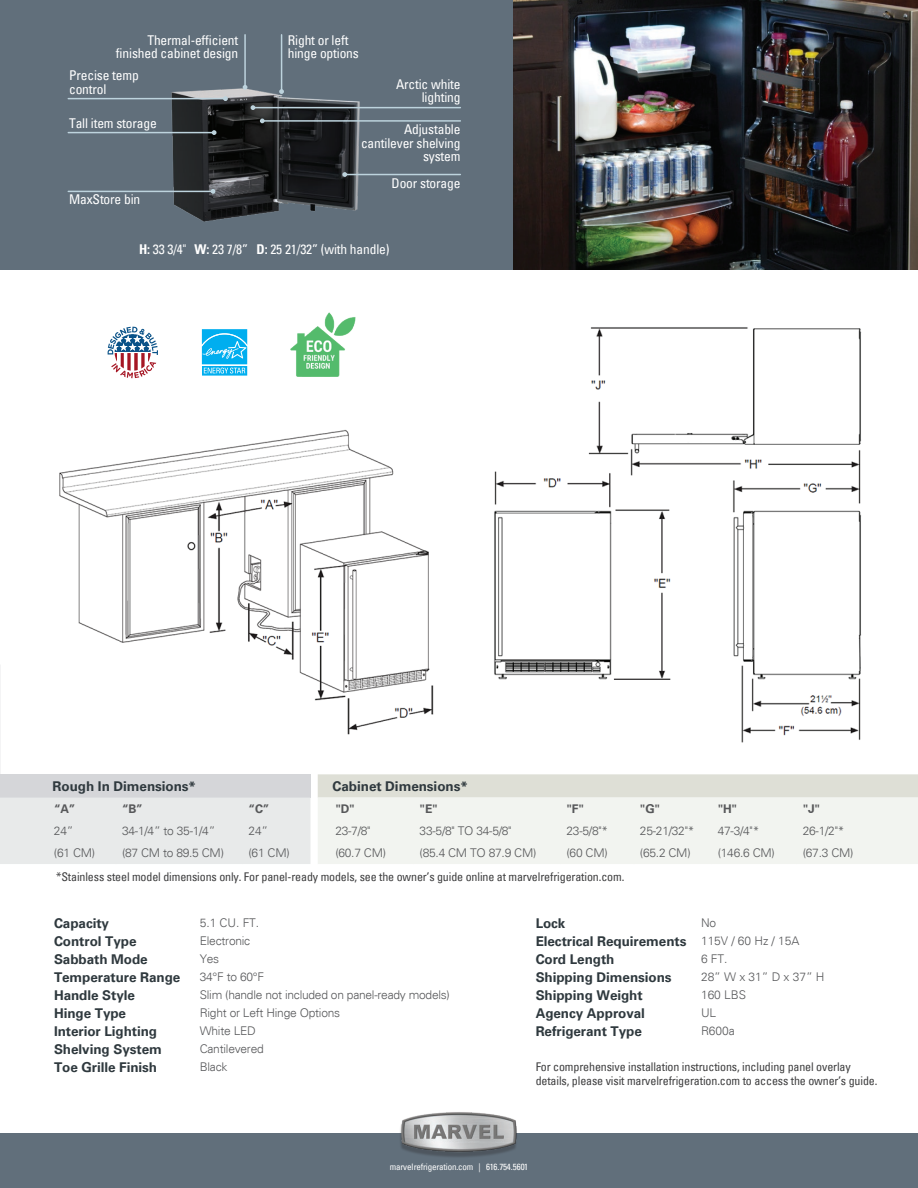
<style>
.page{position:relative;width:918px;height:1188px;background:#fff}
.page>*{position:absolute;margin:0;border:0;box-sizing:border-box;transform-origin:0 0}
.t1{font:700 13.5px/18px "Univers";letter-spacing:-.005em;color:#2f393e}
.t2{font:condensed 13.5px/13.5px "Univers";letter-spacing:-.01em;color:#fff;text-align:right}
.t3{font:300 12px/18px "Univers";letter-spacing:-.02em;color:#57585a}
.t4{font:condensed 12px/13.5px "Univers";letter-spacing:-.01em;color:#3e3e3f}
.t5{font:700 12px "Univers";color:#57585a}
.t6{font:condensed 9px "Univers";letter-spacing:-.02em;color:#fff}
.s1{font-weight:700}
</style>
<div class="page">
<div style="left:0;top:0;width:918px;height:270px;background:#616f7b"></div>
<div style="left:0;top:1133px;width:918px;height:55px;background:#616f7b"></div>
<img style="left:494px;top:327px;width:368px;height:416px">
<img style="left:59px;top:429px;width:375px;height:306px">
<img style="left:162px;top:79px;width:205px;height:143px">
<img style="left:513px;top:0;width:405px;height:270px">
<img style="left:400px;top:1112px;width:117px;height:45px">
<div style="left:0;top:774px;width:310px;height:24px;background:#d5d6d9"></div>
<div style="left:0;top:798px;width:310px;height:66px;background:#e8eaea"></div>
<svg style="left:318px;top:774px;width:600px;height:90px"></svg>
<hr style="left:68px;top:98px;width:157px;height:1px;background:#bdd3dd">
<svg style="left:223px;top:96px;width:5px;height:5px"></svg>
<hr style="left:68px;top:132px;width:146px;height:1px;background:#bdd3dd">
<svg style="left:212px;top:130px;width:5px;height:5px"></svg>
<hr style="left:68px;top:191px;width:145px;height:1px;background:#bdd3dd">
<svg style="left:211px;top:189px;width:4px;height:5px"></svg>
<hr style="left:253px;top:107px;width:207px;height:1px;background:#bdd3dd">
<svg style="left:251px;top:105px;width:4px;height:5px"></svg>
<hr style="left:262px;top:120px;width:198px;height:2px;background:#bdd3dd">
<svg style="left:260px;top:119px;width:5px;height:4px"></svg>
<hr style="left:345px;top:174px;width:115px;height:1px;background:#bdd3dd">
<svg style="left:342px;top:172px;width:5px;height:5px"></svg>
<hr style="left:281px;top:35px;width:1px;height:57px;background:#bdd3dd">
<svg style="left:279px;top:89px;width:5px;height:5px"></svg>
<hr style="left:244px;top:35px;width:2px;height:52px;background:#bdd3dd">
<svg style="left:243px;top:85px;width:4px;height:5px"></svg>
<svg style="left:108px;top:327px;width:50px;height:51px"></svg>
<svg style="left:201px;top:329px;width:47px;height:47px;background:#38bff2"></svg>
<img style="left:290px;top:312px;width:66px;height:64px">
<p class="t2" style="left:116px;top:34px;width:124px">Thermal-efficient finished cabinet design</p>
<p class="t2" style="left:69px;top:70px;width:71px;text-align:left">Precise temp control</p>
<p class="t2" style="left:69px;top:117px;width:89px">Tall item storage</p>
<p class="t2" style="left:69px;top:194px;width:73px">MaxStore bin</p>
<p class="t2" style="left:288px;top:34px;width:73px;text-align:left">Right or left hinge options</p>
<p class="t2" style="left:396px;top:78px;width:66px">Arctic white lighting</p>
<p class="t2" style="left:361px;top:124px;width:101px">Adjustable cantilever shelving system</p>
<p class="t2" style="left:392px;top:178px;width:70px">Door storage</p>
<p class="t2" style="left:139px;top:244px;width:252px"><span class="s1">H:</span> 33 3/4" <span class="s1">W:</span> 23 7/8” <span class="s1">D:</span> 25 21/32” (with handle)</p>
<p class="t1" style="left:333px;top:778px;width:137px">Cabinet Dimensions*</p>
<p class="t5" style="left:335px;top:804px;width:21px">"D"</p>
<p class="t5" style="left:420px;top:804px;width:20px">"E"</p>
<p class="t5" style="left:567px;top:804px;width:19px">"F"</p>
<p class="t5" style="left:640px;top:804px;width:22px">"G"</p>
<p class="t5" style="left:718px;top:804px;width:21px">"H"</p>
<p class="t5" style="left:803px;top:804px;width:19px">"J"</p>
<p class="t3" style="left:335px;top:823px;width:37px">23-7/8"</p>
<p class="t3" style="left:420px;top:823px;width:93px">33-5/8" TO 34-5/8"</p>
<p class="t3" style="left:567px;top:823px;width:43px">23-5/8"*</p>
<p class="t3" style="left:640px;top:823px;width:56px">25-21/32"*</p>
<p class="t3" style="left:718px;top:823px;width:43px">47-3/4"*</p>
<p class="t3" style="left:803px;top:823px;width:43px">26-1/2"*</p>
<p class="t3" style="left:335px;top:845px;width:52px">(60.7 CM)</p>
<p class="t3" style="left:420px;top:845px;width:118px">(85.4 CM TO 87.9 CM)</p>
<p class="t3" style="left:567px;top:845px;width:43px">(60 CM)</p>
<p class="t3" style="left:640px;top:845px;width:52px">(65.2 CM)</p>
<p class="t3" style="left:718px;top:845px;width:59px">(146.6 CM)</p>
<p class="t3" style="left:803px;top:845px;width:52px">(67.3 CM)</p>
<p class="t4" style="left:56px;top:871px;width:570px">*Stainless steel model dimensions only. For panel-ready models, see the owner’s guide online at marvelrefrigeration.com.</p>
<p class="t1" style="left:53px;top:778px;width:145px">Rough In Dimensions*</p>
<p class="t5" style="left:54px;top:804px;width:23px">“A”</p>
<p class="t5" style="left:122px;top:804px;width:22px">“B”</p>
<p class="t5" style="left:249px;top:804px;width:22px">“C”</p>
<p class="t3" style="left:54px;top:823px;width:21px">24”</p>
<p class="t3" style="left:122px;top:823px;width:95px">34-1/4” to 35-1/4”</p>
<p class="t3" style="left:249px;top:823px;width:21px">24”</p>
<p class="t3" style="left:54px;top:845px;width:43px">(61 CM)</p>
<p class="t3" style="left:122px;top:845px;width:103px">(87 CM to 89.5 CM)</p>
<p class="t3" style="left:249px;top:845px;width:43px">(61 CM)</p>
<p class="t1" style="left:54px;top:915px;width:128px">Capacity<br>Control Type<br>Sabbath Mode<br>Temperature Range<br>Handle Style<br>Hinge Type<br>Interior Lighting<br>Shelving System<br>Toe Grille Finish</p>
<p class="t3" style="left:200px;top:915px;width:252px">5.1 CU. FT.<br>Electronic<br>Yes<br>34°F to 60°F<br>Slim (handle not included on panel-ready models)<br>Right or Left Hinge Options<br>White LED<br>Cantilevered<br>Black</p>
<p class="t1" style="left:536px;top:915px;width:152px">Lock<br>Electrical Requirements<br>Cord Length<br>Shipping Dimensions<br>Shipping Weight<br>Agency Approval<br>Refrigerant Type</p>
<p class="t3" style="left:701px;top:915px;width:125px">No<br>115V / 60 Hz / 15A<br>6 FT.<br>28” W x 31” D x 37” H<br>160 LBS<br>UL<br>R600a</p>
<p class="t4" style="left:536px;top:1061px;width:343px">For comprehensive installation instructions, including panel overlay details, please visit marvelrefrigeration.com to access the owner’s guide.</p>
<p class="t6" style="left:390px;top:1163px;width:140px">marvelrefrigeration.com | 616.754.5601</p>
</div>
